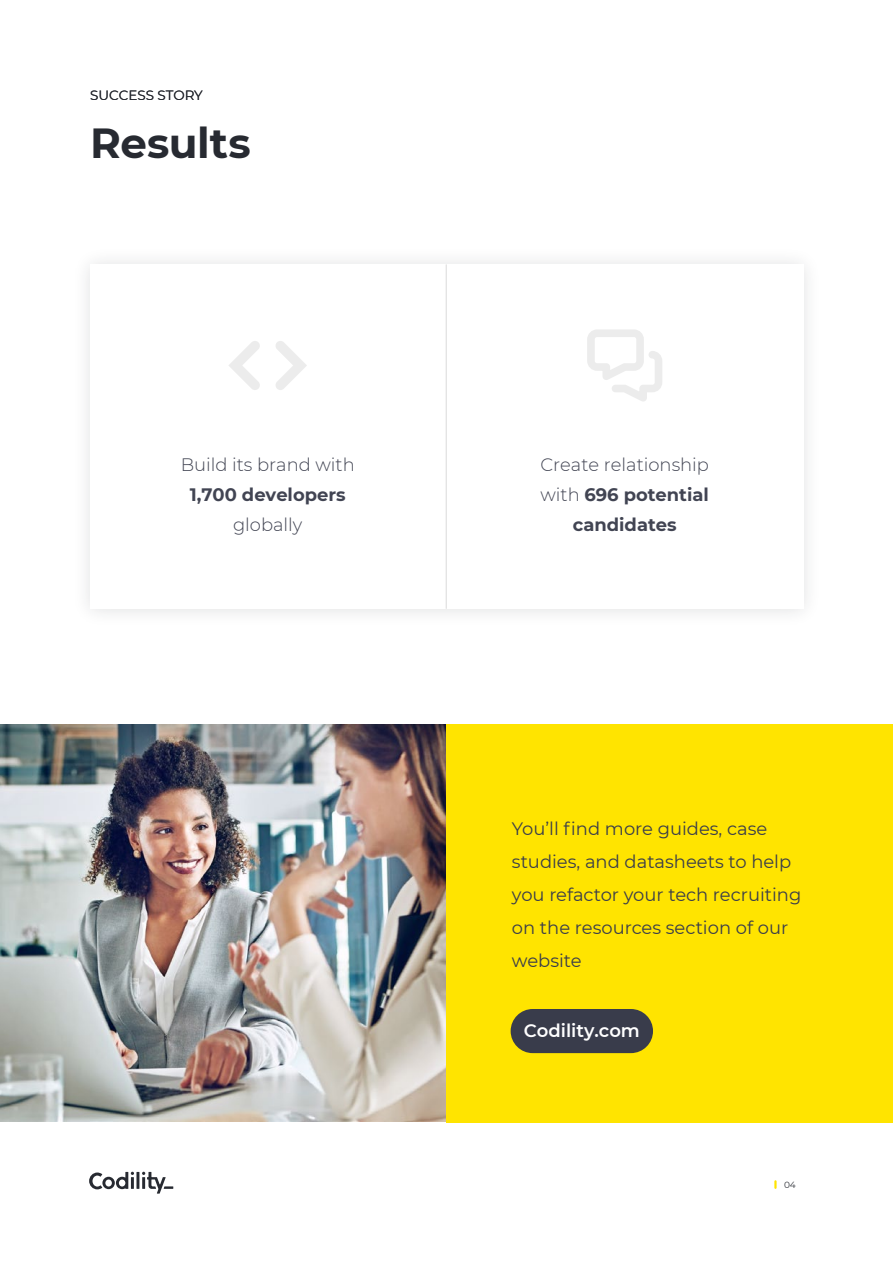
<style>
.page{position:relative;width:893px;height:1263px;background:#fff}
.page>*{position:absolute;margin:0;border:0;box-sizing:border-box;transform-origin:0 0}
.t1{font:700 42px "Montserrat";letter-spacing:-.005em;color:#272a31}
.t2{font:18px/33px "Montserrat";color:#393c4b}
.t3{font:300 18px/30px "Montserrat";color:#393c4b;text-align:center}
.t4{font:700 18px "Montserrat";color:#393c4b}
.t5{font:600 18px "Montserrat";color:#fff}
.t6{font:13.5px "Montserrat";color:#272a31}
.t7{font:9px "Montserrat";color:#272a31}
.s1{font-weight:700}
</style>
<div class="page">
<img style="left:0;top:724px;width:447px;height:397px">
<div style="left:447px;top:724px;width:446px;height:399px;background:#ffe400"></div>
<hr style="left:136px;top:1172px;width:3px;height:17px;background:#272a31">
<svg style="left:89px;top:1172px;width:45px;height:17px"></svg>
<svg style="left:142px;top:1172px;width:31px;height:21px"></svg>
<svg style="left:774px;top:1180px;width:3px;height:9px"></svg>
<div style="left:511px;top:1009px;width:142px;height:44px;background:#393c4b;border-radius:22px"></div>
<svg style="left:229px;top:341px;width:78px;height:49px"></svg>
<hr style="left:446px;top:264px;width:1px;height:345px;background:#dadada">
<svg style="left:587px;top:329px;width:75px;height:72px"></svg>
<p class="t6" style="left:90px;top:86px;width:114px">SUCCESS STORY</p>
<h1 class="t1" style="left:90px;top:113px;width:162px">Results</h1>
<p class="t3" style="left:181px;top:449px;width:176px">Build its brand with</p>
<p class="t4" style="left:190px;top:482px;width:157px">1,700 developers</p>
<p class="t3" style="left:233px;top:509px;width:71px">globally</p>
<p class="t3" style="left:540px;top:449px;width:170px">Create relationship with <span class="s1">696 potential candidates</span></p>
<p class="t2" style="left:512px;top:811px;width:291px">You’ll find more guides, case studies, and datasheets to help you refactor your tech recruiting on the resources section of our website</p>
<p class="t5" style="left:524px;top:1017px;width:118px">Codility.com</p>
<p class="t7" style="left:784px;top:1178px;width:13px">04</p>
</div>
